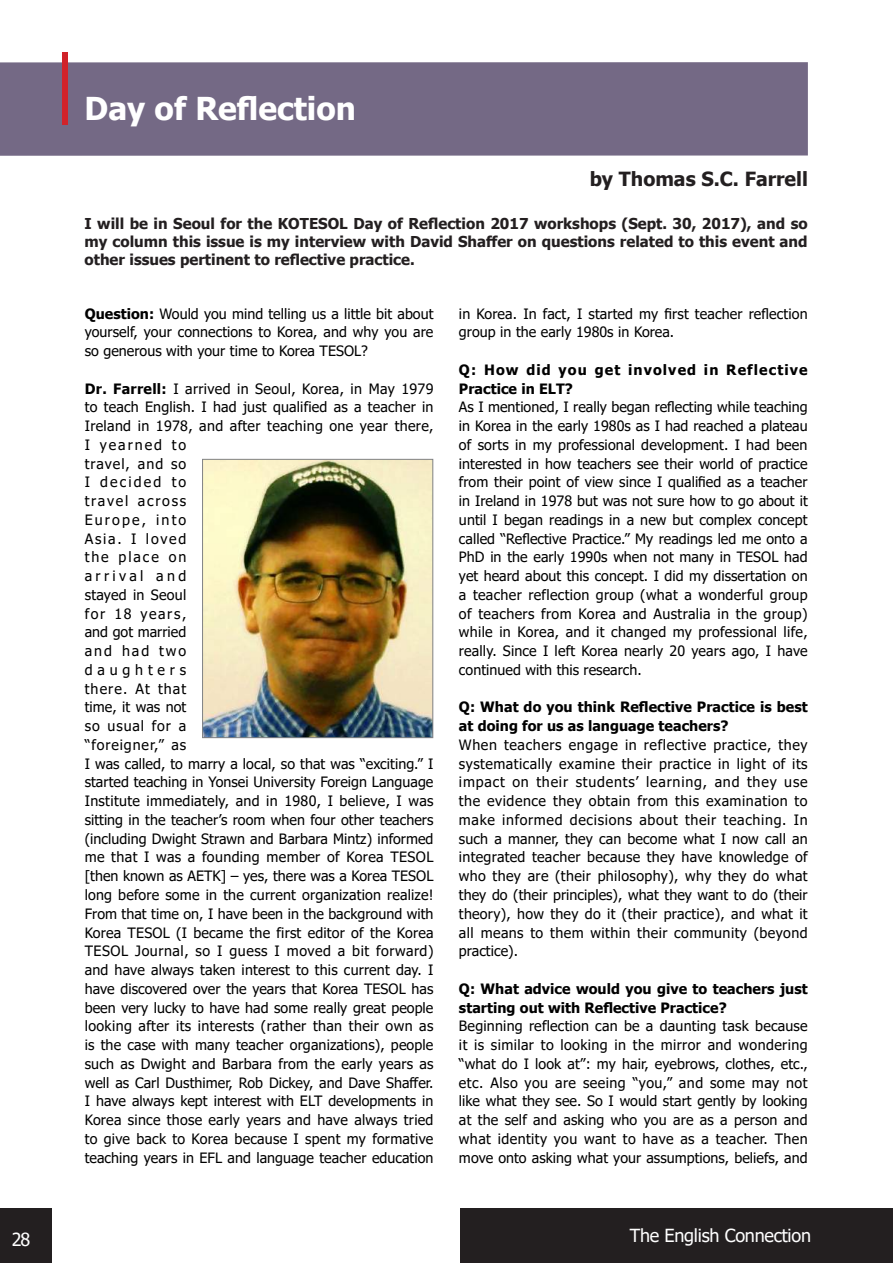
<style>
.page{position:relative;width:893px;height:1263px;background:#fff}
.page>*{position:absolute;margin:0;border:0;box-sizing:border-box;transform-origin:0 0}
.t1{font:700 31.5px "Tahoma";color:#fff}
.t2{font:700 19.5px "Tahoma";color:#231f20}
.t3{font:18px "Tahoma";letter-spacing:-.015em;color:#fff}
.t4{font:16.5px "Myriad Pro";color:#fff}
.t5{font:700 15px/18px "Tahoma";color:#231f20;text-align:justify}
.t6{font:14.25px/18.8px "Tahoma";letter-spacing:.01em;color:#000;text-align:justify}
.t7{font:700 14.25px/18.8px "Tahoma";letter-spacing:.005em;color:#000}
.t8{font:700 14.25px/18.8px "Tahoma";letter-spacing:.075em;color:#000}
.s1{font-weight:700}
</style>
<div class="page">
<div style="left:0;top:1208px;width:51px;height:55px;background:#231f20"></div>
<div style="left:460px;top:1208px;width:433px;height:55px;background:#231f20"></div>
<div style="left:0;top:62px;width:808px;height:94px;background:#746985"></div>
<div style="left:62px;top:52px;width:5px;height:72px;background:#d1232a"></div>
<img style="left:204px;top:461px;width:227px;height:275px">
<div style="left:202px;top:459px;width:231px;height:279px;border:1px solid #808285"></div>
<h1 class="t1" style="left:85px;top:87px;width:273px">Day of Reflection</h1>
<h2 class="t2" style="left:590px;top:165px;width:220px">by Thomas S.C. Farrell</h2>
<p class="t5" style="left:85px;top:215px;width:725px">I will be in Seoul for the KOTESOL Day of Reflection 2017 workshops (Sept. 30, 2017), and so my column this issue is my interview with David Shaffer on questions related to this event and other issues pertinent to reflective practice.</p>
<p class="t6" style="left:85px;top:305px;width:350px"><span class="s1">Question:</span> Would you mind telling us a little bit about yourself, your connections to Korea, and why you are so generous with your time to Korea TESOL?</p>
<p class="t6" style="left:85px;top:380px;width:350px;text-align:left"><span class="s1">Dr. Farrell:</span> I arrived in Seoul, Korea, in May 1979 to teach English. I had just qualified as a teacher in Ireland in 1978, and after teaching one year there, I yearned to<br>travel, and so<br>I decided to<br>travel across<br>Europe, into<br>Asia. I loved<br>the place on<br>arrival and<br>stayed in Seoul<br>for 18 years,<br>and got married<br>and had two<br>daughters<br>there. At that<br>time, it was not<br>so usual for a<br>“foreigner,” as<br>I was called, to marry a local, so that was “exciting.” I started teaching in Yonsei University Foreign Language Institute immediately, and in 1980, I believe, I was sitting in the teacher’s room when four other teachers (including Dwight Strawn and Barbara Mintz) informed me that I was a founding member of Korea TESOL [then known as AETK] – yes, there was a Korea TESOL long before some in the current organization realize!<br>From that time on, I have been in the background with Korea TESOL (I became the first editor of the Korea TESOL Journal, so I guess I moved a bit forward) and have always taken interest to this current day. I have discovered over the years that Korea TESOL has been very lucky to have had some really great people looking after its interests (rather than their own as is the case with many teacher organizations), people such as Dwight and Barbara from the early years as well as Carl Dusthimer, Rob Dickey, and Dave Shaffer.<br>I have always kept interest with ELT developments in Korea since those early years and have always tried to give back to Korea because I spent my formative teaching years in EFL and language teacher education</p>
<p class="t6" style="left:459px;top:305px;width:350px">in Korea. In fact, I started my first teacher reflection group in the early 1980s in Korea.</p>
<p class="t8" style="left:459px;top:361px;width:350px">Q: How did you get involved in Reflective<br>Practice in ELT?</p>
<p class="t6" style="left:459px;top:399px;width:350px">As I mentioned, I really began reflecting while teaching in Korea in the early 1980s as I had reached a plateau of sorts in my professional development. I had been interested in how teachers see their world of practice from their point of view since I qualified as a teacher in Ireland in 1978 but was not sure how to go about it until I began readings in a new but complex concept called “Reflective Practice.” My readings led me onto a PhD in the early 1990s when not many in TESOL had yet heard about this concept. I did my dissertation on a teacher reflection group (what a wonderful group of teachers from Korea and Australia in the group) while in Korea, and it changed my professional life, really. Since I left Korea nearly 20 years ago, I have continued with this research.</p>
<p class="t7" style="left:459px;top:698px;width:350px">Q: What do you think Reflective Practice is best at doing for us as language teachers?</p>
<p class="t6" style="left:459px;top:736px;width:350px">When teachers engage in reflective practice, they systematically examine their practice in light of its impact on their students’ learning, and they use the evidence they obtain from this examination to make informed decisions about their teaching. In such a manner, they can become what I now call an integrated teacher because they have knowledge of who they are (their philosophy), why they do what they do (their principles), what they want to do (their theory), how they do it (their practice), and what it all means to them within their community (beyond practice).</p>
<p class="t7" style="left:459px;top:980px;width:350px">Q: What advice would you give to teachers just starting out with Reflective Practice?</p>
<p class="t6" style="left:459px;top:1017px;width:350px">Beginning reflection can be a daunting task because it is similar to looking in the mirror and wondering “what do I look at”: my hair, eyebrows, clothes, etc., etc. Also you are seeing “you,” and some may not like what they see. So I would start gently by looking at the self and asking who you are as a person and what identity you want to have as a teacher. Then move onto asking what your assumptions, beliefs, and</p>
<p class="t3" style="left:12px;top:1227px;width:20px">28</p>
<p class="t3" style="left:630px;top:1224px;width:183px">The English Connection</p>
<p class="t4" style="left:28px;top:1238px;width:17px">28</p>
</div>
